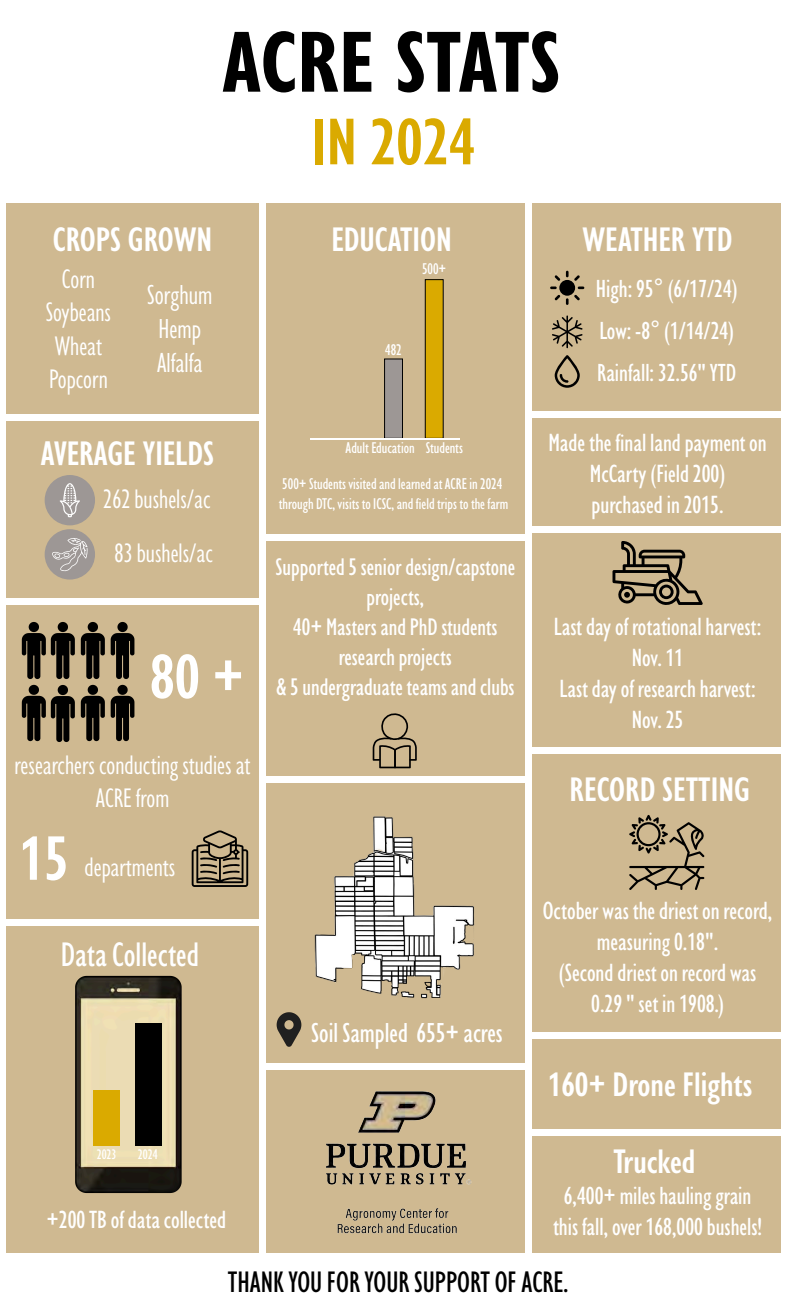
<style>
.page{position:relative;width:788px;height:1313px;background:#fff}
.page>*{position:absolute;margin:0;border:0;box-sizing:border-box;transform-origin:0 0}
.t1{font:700 condensed 89.51px "Gill Sans Nova";color:#000}
.t2{font:600 condensed 68.25px "Gill Sans Nova";color:#daaa00}
.t3{font:600 condensed 64.92px "Gill Sans Nova";color:#fff}
.t4{font:600 condensed 35.26px "Gill Sans Nova";color:#fff}
.t5{font:500 condensed 35.26px "Gill Sans Nova";color:#fff}
.t6{font:500 condensed 30.71px "Gill Sans Nova";color:#000}
.t7{font:500 condensed 28.44px "Gill Sans Nova";color:#fff}
.t8{font:condensed 28.44px/34.1px "Gill Sans Nova";color:#fff;text-align:center}
.t9{font:condensed 27.74px/33.3px "Gill Sans Nova";color:#fff;text-align:center}
.t10{font:500 condensed 25.81px/31px "Gill Sans Nova";color:#fff;text-align:center}
.t11{font:500 condensed 25.64px/41.7px "Gill Sans Nova";color:#fff;text-align:center}
.t12{font:500 condensed 24.94px/29.9px "Gill Sans Nova";color:#fff;text-align:center}
.t13{font:500 condensed 16.19px/19.4px "Gill Sans Nova";color:#fff}
.t14{font:500 condensed 14.44px "Gill Sans Nova";color:#fff}
</style>
<div class="page">
<div style="left:0;top:0;width:784px;height:1298px;background:#cfb991"></div>
<div style="left:0;top:0;width:788px;height:202px;background:#fff"></div>
<div style="left:0;top:1254px;width:788px;height:58px;background:#fff"></div>
<div style="left:45px;top:475px;width:50px;height:50px;background:#9d9795;border-radius:50%"></div>
<svg style="left:60px;top:483px;width:20px;height:34px"></svg>
<div style="left:3px;top:414px;width:256px;height:6px;background:#fff"></div>
<div style="left:3px;top:598px;width:256px;height:6px;background:#fff"></div>
<div style="left:262px;top:535px;width:263px;height:6px;background:#fff"></div>
<div style="left:259px;top:202px;width:7px;height:1110px;background:#fff"></div>
<img style="left:276px;top:1012px;width:26px;height:35px">
<img style="left:75px;top:975px;width:107px;height:219px">
<div style="left:135px;top:1023px;width:26px;height:122px;background:#000"></div>
<div style="left:93px;top:1090px;width:27px;height:55px;background:#daaa00"></div>
<div style="left:45px;top:529px;width:50px;height:50px;background:#9d9795;border-radius:50%"></div>
<svg style="left:52px;top:536px;width:36px;height:36px"></svg>
<div style="left:3px;top:919px;width:256px;height:6px;background:#fff"></div>
<div style="left:526px;top:1129px;width:256px;height:6px;background:#fff"></div>
<img style="left:50px;top:622px;width:25px;height:57px">
<img style="left:21px;top:622px;width:25px;height:57px">
<img style="left:110px;top:621px;width:25px;height:58px">
<img style="left:80px;top:622px;width:25px;height:57px">
<img style="left:21px;top:684px;width:25px;height:58px">
<img style="left:110px;top:684px;width:25px;height:58px">
<img style="left:80px;top:684px;width:25px;height:58px">
<img style="left:50px;top:685px;width:25px;height:57px">
<div style="left:384px;top:359px;width:18px;height:79px;background:#9d9795"></div>
<div style="left:384px;top:359px;width:19px;height:79px;border:1px solid #000"></div>
<div style="left:425px;top:280px;width:18px;height:158px;background:#daaa00"></div>
<div style="left:425px;top:279px;width:18px;height:159px;border:1px solid #000"></div>
<hr style="left:310px;top:438px;width:150px;height:2px;background:#fff">
<div style="left:263px;top:777px;width:263px;height:6px;background:#fff"></div>
<img style="left:314px;top:816px;width:161px;height:183px">
<div style="left:525px;top:156px;width:6px;height:1110px;background:#fff"></div>
<div style="left:266px;top:1063px;width:265px;height:6px;background:#fff"></div>
<div style="left:531px;top:411px;width:257px;height:6px;background:#fff"></div>
<svg style="left:550px;top:271px;width:34px;height:34px"></svg>
<svg style="left:552px;top:315px;width:30px;height:33px"></svg>
<svg style="left:554px;top:355px;width:25px;height:33px"></svg>
<div style="left:526px;top:526px;width:262px;height:6px;background:#fff"></div>
<svg style="left:612px;top:541px;width:90px;height:64px"></svg>
<div style="left:528px;top:748px;width:260px;height:6px;background:#fff"></div>
<img style="left:326px;top:1091px;width:146px;height:143px">
<div style="left:0;top:202px;width:6px;height:1110px;background:#fff"></div>
<div style="left:781px;top:188px;width:7px;height:1110px;background:#fff"></div>
<svg style="left:629px;top:815px;width:75px;height:75px"></svg>
<div style="left:528px;top:1032px;width:260px;height:6px;background:#fff"></div>
<svg style="left:192px;top:830px;width:56px;height:57px"></svg>
<svg style="left:372px;top:713px;width:45px;height:55px"></svg>
<h1 class="t1" style="left:222px;top:2px;width:339px">ACRE STATS</h1>
<h3 class="t4" style="left:53px;top:216px;width:161px">CROPS GROWN</h3>
<p class="t9" style="left:46px;top:262px;width:67px">Corn<br>Soybeans<br>Wheat<br>Popcorn</p>
<p class="t8" style="left:147px;top:277px;width:67px">Sorghum<br>Hemp<br>Alfalfa</p>
<h3 class="t4" style="left:41px;top:430px;width:175px">AVERAGE YIELDS</h3>
<p class="t9" style="left:103px;top:471px;width:111px;line-height:54.3px">262 bushels/ac<br>83 bushels/ac</p>
<h3 class="t3" style="left:150px;top:634px;width:96px">80 +</h3>
<p class="t9" style="left:15px;top:747px;width:237px">researchers conducting studies at<br>ACRE from</p>
<h3 class="t3" style="left:19px;top:815px;width:52px">15</h3>
<p class="t9" style="left:85px;top:849px;width:92px">departments</p>
<h3 class="t5" style="left:61px;top:932px;width:140px">Data Collected</h3>
<h2 class="t2" style="left:312px;top:97px;width:165px">IN 2024</h2>
<h3 class="t4" style="left:331px;top:216px;width:122px">EDUCATION</h3>
<p class="t13" style="left:422px;top:258px;width:26px">500+</p>
<p class="t13" style="left:385px;top:339px;width:18px">482</p>
<p class="t13" style="left:345px;top:438px;width:119px">Adult Education Students</p>
<p class="t13" style="left:279px;top:474px;width:231px">500+ Students visited and learned at ACRE in 2024 through DTC, visits to ICSC, and field trips to the farm</p>
<p class="t12" style="left:275px;top:551px;width:241px">Supported 5 senior design/capstone projects,<br>40+ Masters and PhD students research projects<br>&amp; 5 undergraduate teams and clubs</p>
<p class="t7" style="left:311px;top:1014px;width:193px">Soil Sampled 655+ acres</p>
<p class="t14" style="left:97px;top:1144px;width:21px">2023</p>
<p class="t14" style="left:138px;top:1144px;width:21px">2024</p>
<p class="t10" style="left:46px;top:1203px;width:181px">+200 TB of data collected</p>
<h3 class="t4" style="left:582px;top:216px;width:152px">WEATHER YTD</h3>
<p class="t11" style="left:596px;top:267px;width:143px;text-align:left">High: 95° (6/17/24)<br>Low: -8° (1/14/24)<br>Rainfall: 32.56" YTD</p>
<p class="t10" style="left:548px;top:426px;width:220px">Made the final land payment on<br>McCarty (Field 200)<br>purchased in 2015.</p>
<p class="t10" style="left:553px;top:611px;width:209px">Last day of rotational harvest:<br>Nov. 11<br>Last day of research harvest:<br>Nov. 25</p>
<h3 class="t4" style="left:569px;top:766px;width:182px">RECORD SETTING</h3>
<p class="t10" style="left:542px;top:894px;width:231px">October was the driest on record, measuring 0.18".<br>(Second driest on record was<br>0.29 " set in 1908.)</p>
<h3 class="t4" style="left:547px;top:1060px;width:206px">160+ Drone Flights</h3>
<h3 class="t4" style="left:613px;top:1138px;width:84px">Trucked</h3>
<p class="t11" style="left:553px;top:1180px;width:211px;line-height:30.8px">6,400+ miles hauling grain this fall, over 168,000 bushels!</p>
<p class="t6" style="left:228px;top:1262px;width:342px">THANK YOU FOR YOURSUPPORT OF ACRE.</p>
</div>
